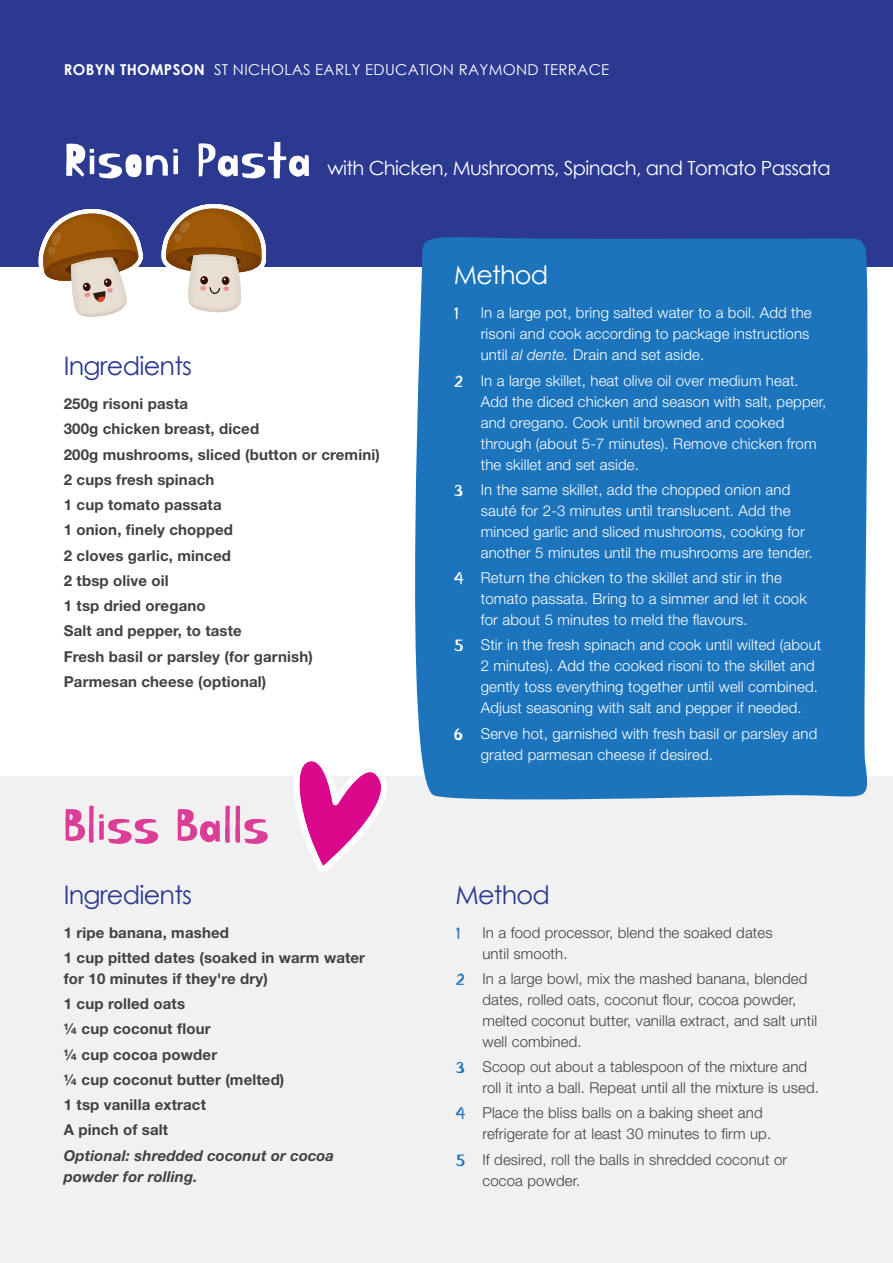
<style>
.page{position:relative;width:893px;height:1263px;background:#fff}
.page>*{position:absolute;margin:0;border:0;box-sizing:border-box;transform-origin:0 0}
.t1{font:54px "Kirang Haerang";color:#fff}
.t2{font:54px "Kirang Haerang";color:#dc3d96}
.t3{font:25.5px "Century Gothic";letter-spacing:-.03em;color:#2b3990}
.t4{font:25.5px "Century Gothic";letter-spacing:-.03em;color:#fff}
.t5{font:19.5px "Century Gothic";letter-spacing:-.03em;color:#fff}
.t6{font:300 15px/21px "Helvetica Neue LT Std";letter-spacing:.01em;color:#fff}
.t7{font:700 15px/25.2px "Helvetica Neue LT Std";letter-spacing:.01em;color:#414042}
.t8{font:300 15px/21px "Helvetica Neue LT Std";letter-spacing:.01em;color:#414042}
.t9{font:15px "Century Gothic";letter-spacing:.02em;color:#fff}
.t10{font:italic 700 15px/21px "Helvetica Neue LT Std";letter-spacing:.01em;color:#414042}
.s1{font-weight:700}
.s2{font-family:"Kirang Haerang";font-weight:400;font-size:18px}
.s3{font-style:italic}
.s4{font-family:"Kirang Haerang";font-weight:400;font-size:18px;color:#1c75bc}
</style>
<div class="page">
<div style="left:0;top:777px;width:893px;height:486px;background:#f1f1f2"></div>
<div style="left:0;top:0;width:893px;height:267px;background:#2b3990"></div>
<svg style="left:400px;top:300px;width:472px;height:500px;background:#3986c4"></svg>
<svg style="left:284px;top:761px;width:113px;height:111px"></svg>
<div style="left:421px;top:237px;width:447px;height:63px;background:#1c75bc"></div>
<svg style="left:161px;top:204px;width:105px;height:109px"></svg>
<svg style="left:38px;top:209px;width:105px;height:108px"></svg>
<p class="t9" style="left:64px;top:59px;width:547px"><span class="s1">ROBYN THOMPSON</span> ST NICHOLAS EARLY EDUCATION RAYMOND TERRACE</p>
<h1 class="t1" style="left:64px;top:131px;width:249px">Risoni Pasta</h1>
<h3 class="t5" style="left:328px;top:154px;width:505px">with Chicken, Mushrooms, Spinach, and Tomato Passata</h3>
<h2 class="t3" style="left:64px;top:348px;width:130px">Ingredients</h2>
<p class="t7" style="left:64px;top:391px;width:318px">250g risoni pasta<br>300g chicken breast, diced<br>200g mushrooms, sliced (button or cremini)<br>2 cups fresh spinach<br>1 cup tomato passata<br>1 onion, finely chopped<br>2 cloves garlic, minced<br>2 tbsp olive oil<br>1 tsp dried oregano<br>Salt and pepper, to taste<br>Fresh basil or parsley (for garnish)<br>Parmesan cheese (optional)</p>
<h1 class="t2" style="left:64px;top:797px;width:207px">Bliss Balls</h1>
<h2 class="t3" style="left:64px;top:877px;width:130px">Ingredients</h2>
<p class="t7" style="left:64px;top:919px;width:303px">1 ripe banana, mashed<br>1 cup pitted dates (soaked in warm water</p>
<p class="t7" style="left:64px;top:965px;width:222px">for 10 minutes if they're dry)<br>1 cup rolled oats<br>¼ cup coconut flour<br>¼ cup cocoa powder<br>¼ cup coconut butter (melted)<br>1 tsp vanilla extract<br>A pinch of salt</p>
<p class="t10" style="left:64px;top:1144px;width:272px">Optional: shredded coconut or cocoa powder for rolling.</p>
<h2 class="t4" style="left:454px;top:257px;width:96px">Method</h2>
<p class="t6" style="left:481px;top:302px;width:332px;text-indent:-27px"><span class="s2">1</span> In a large pot, bring salted water to a boil. Add the risoni and cook according to package instructions until <span class="s3">al dente.</span> Drain and set aside.</p>
<p class="t6" style="left:481px;top:369px;width:347px;text-indent:-27px"><span class="s2">2</span> In a large skillet, heat olive oil over medium heat.<br>Add the diced chicken and season with salt, pepper, and oregano. Cook until browned and cooked through (about 5-7 minutes). Remove chicken from the skillet and set aside.</p>
<p class="t6" style="left:481px;top:479px;width:333px;text-indent:-27px"><span class="s2">3</span> In the same skillet, add the chopped onion and sauté for 2-3 minutes until translucent. Add the minced garlic and sliced mushrooms, cooking for another 5 minutes until the mushrooms are tender.</p>
<p class="t6" style="left:481px;top:567px;width:328px;text-indent:-27px"><span class="s2">4</span> Return the chicken to the skillet and stir in the tomato passata. Bring to a simmer and let it cook for about 5 minutes to meld the flavours.</p>
<p class="t6" style="left:481px;top:634px;width:342px;text-indent:-27px"><span class="s2">5</span> Stir in the fresh spinach and cook until wilted (about 2 minutes). Add the cooked risoni to the skillet and gently toss everything together until well combined.<br>Adjust seasoning with salt and pepper if needed.</p>
<p class="t6" style="left:481px;top:722px;width:338px;text-indent:-27px"><span class="s2">6</span> Serve hot, garnished with fresh basil or parsley and grated parmesan cheese if desired.</p>
<h2 class="t3" style="left:455px;top:877px;width:96px">Method</h2>
<p class="t8" style="left:482px;top:921px;width:292px;text-indent:-27px"><span class="s4">1</span> In a food processor, blend the soaked dates until smooth.</p>
<p class="t8" style="left:482px;top:968px;width:336px;text-indent:-27px"><span class="s4">2</span> In a large bowl, mix the mashed banana, blended dates, rolled oats, coconut flour, cocoa powder, melted coconut butter, vanilla extract, and salt until well combined.</p>
<p class="t8" style="left:482px;top:1056px;width:338px;text-indent:-27px"><span class="s4">3</span> Scoop out about a tablespoon of the mixture and roll it into a ball. Repeat until all the mixture is used.</p>
<p class="t8" style="left:482px;top:1102px;width:290px;text-indent:-27px"><span class="s4">4</span> Place the bliss balls on a baking sheet and refrigerate for at least 30 minutes to firm up.</p>
<p class="t8" style="left:482px;top:1148px;width:306px;text-indent:-27px"><span class="s4">5</span> If desired, roll the balls in shredded coconut or cocoa powder.</p>
</div>
